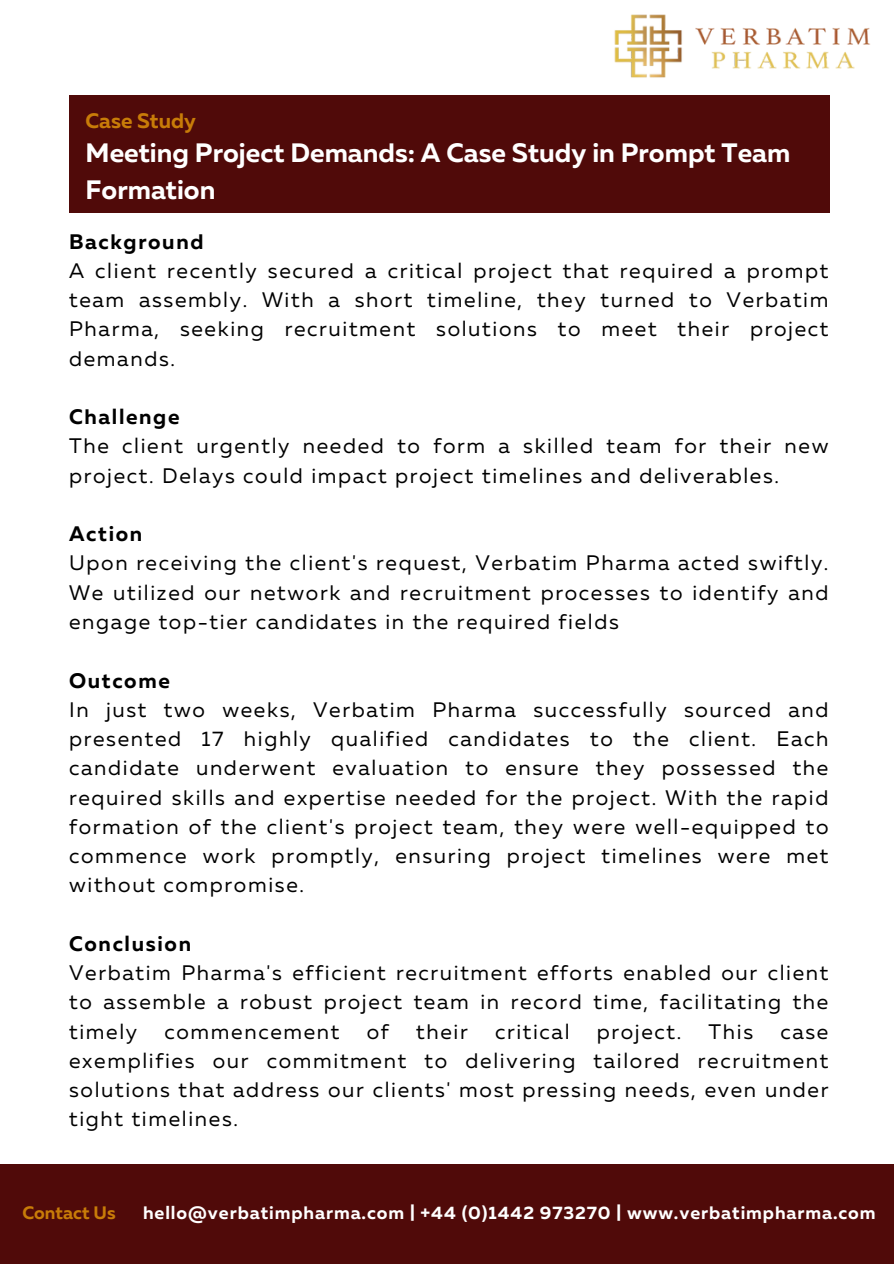
<style>
.page{position:relative;width:894px;height:1264px;background:#fff}
.page>*{position:absolute;margin:0;border:0;box-sizing:border-box;transform-origin:0 0}
.t1{font:700 26.55px/37.2px "Muller";color:#fff}
.t2{font:21px/29.2px "Muller";letter-spacing:.08em;color:#000}
.t3{font:700 21px "Muller";color:#c87c08}
.t4{font:700 18px "Muller";letter-spacing:.05em;color:#fff}
.t5{font:700 18px "Muller";color:#c87c08}
.s1{font-weight:700}
</style>
<div class="page">
<div style="left:0;top:1164px;width:893px;height:99px;background:#500a09"></div>
<div style="left:69px;top:96px;width:760px;height:117px;background:#500a09"></div>
<img style="left:614px;top:14px;width:256px;height:64px">
<h2 class="t3" style="left:86px;top:112px;width:112px">Case Study</h2>
<h1 class="t1" style="left:86px;top:136px;width:706px">Meeting Project Demands: A Case Study in Prompt Team<br>Formation</h1>
<h3 class="t2" style="left:69px;top:228px;width:760px"><span class="s1">Background<br></span>A client recently secured a critical project that required a prompt team assembly. With a short timeline, they turned to Verbatim Pharma, seeking recruitment solutions to meet their project demands.</h3>
<h3 class="t2" style="left:69px;top:404px;width:760px"><span class="s1">Challenge<br></span>The client urgently needed to form a skilled team for their new project. Delays could impact project timelines and deliverables.</h3>
<h3 class="t2" style="left:69px;top:521px;width:760px"><span class="s1">Action<br></span>Upon receiving the client's request, Verbatim Pharma acted swiftly.<br>We utilized our network and recruitment processes to identify and engage top-tier candidates in the required fields</h3>
<p class="t2" style="left:69px;top:667px;width:760px"><span class="s1">Outcome<br></span>In just two weeks, Verbatim Pharma successfully sourced and presented 17 highly qualified candidates to the client. Each candidate underwent evaluation to ensure they possessed the required skills and expertise needed for the project. With the rapid formation of the client's project team, they were well-equipped to commence work promptly, ensuring project timelines were met without compromise.</p>
<p class="t2" style="left:69px;top:930px;width:760px"><span class="s1">Conclusion<br></span>Verbatim Pharma's efficient recruitment efforts enabled our client to assemble a robust project team in record time, facilitating the timely</p>
<p class="t2" style="left:164px;top:1018px;width:176px">commencement</p>
<p class="t2" style="left:367px;top:1018px;width:24px">of</p>
<p class="t2" style="left:416px;top:1018px;width:53px">their</p>
<p class="t2" style="left:495px;top:1018px;width:76px">critical</p>
<p class="t2" style="left:596px;top:1018px;width:86px">project.</p>
<p class="t2" style="left:708px;top:1018px;width:46px">This</p>
<p class="t2" style="left:69px;top:1018px;width:760px;text-align:justify;text-indent:711px">case exemplifies our commitment to delivering tailored recruitment solutions that address our clients' most pressing needs, even under tight timelines.</p>
<p class="t5" style="left:22px;top:1205px;width:95px">Contact Us</p>
<h3 class="t4" style="left:143px;top:1205px;width:733px">hello@verbatimpharma.com | +44 (0)1442 973270 | www.verbatimpharma.com</h3>
</div>
